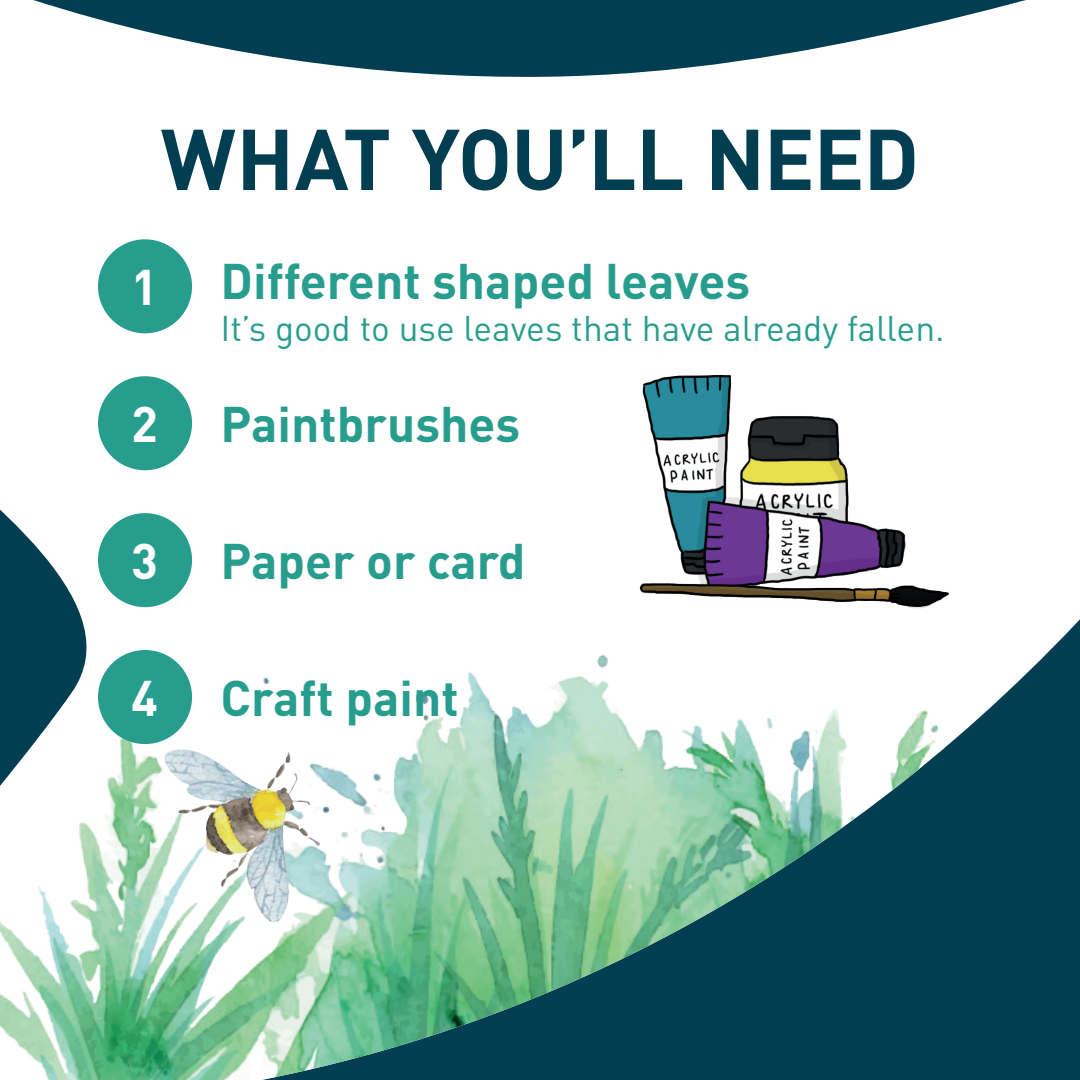
<style>
.page{position:relative;width:1080px;height:1080px;background:#fff}
.page>*{position:absolute;margin:0;border:0;box-sizing:border-box;transform-origin:0 0}
.t1{font:700 84.7px "DINOT";letter-spacing:-.015em;color:#013e51}
.t2{font:700 49.4px "DINOT";color:#279d8e}
.t3{font:700 49.4px "DINOT";color:#fff}
.t4{font:35.3px "DINOT";color:#279d8e}
</style>
<div class="page">
<img style="left:0;top:0;width:1080px;height:1080px">
<div style="left:98px;top:239px;width:94px;height:94px;background:#279d8e;border-radius:50%"></div>
<div style="left:98px;top:376px;width:94px;height:94px;background:#279d8e;border-radius:50%"></div>
<div style="left:98px;top:513px;width:94px;height:94px;background:#279d8e;border-radius:50%"></div>
<div style="left:98px;top:650px;width:94px;height:94px;background:#279d8e;border-radius:50%"></div>
<img style="left:640px;top:374px;width:309px;height:235px">
<img style="left:160px;top:741px;width:168px;height:185px">
<h1 class="t1" style="left:161px;top:104px;width:760px">WHAT YOU’LL NEED</h1>
<p class="t3" style="left:131px;top:255px;width:28px">1</p>
<p class="t2" style="left:221px;top:249px;width:531px">Different shaped leaves</p>
<p class="t4" style="left:221px;top:306px;width:726px">It’s good to use leaves that have already fallen.</p>
<p class="t3" style="left:131px;top:392px;width:28px">2</p>
<p class="t2" style="left:221px;top:392px;width:301px">Paintbrushes</p>
<p class="t3" style="left:131px;top:529px;width:28px">3</p>
<p class="t3" style="left:131px;top:666px;width:28px">4</p>
<p class="t2" style="left:221px;top:529px;width:307px">Paper or card</p>
<p class="t2" style="left:221px;top:666px;width:240px">Craft paint</p>
</div>
